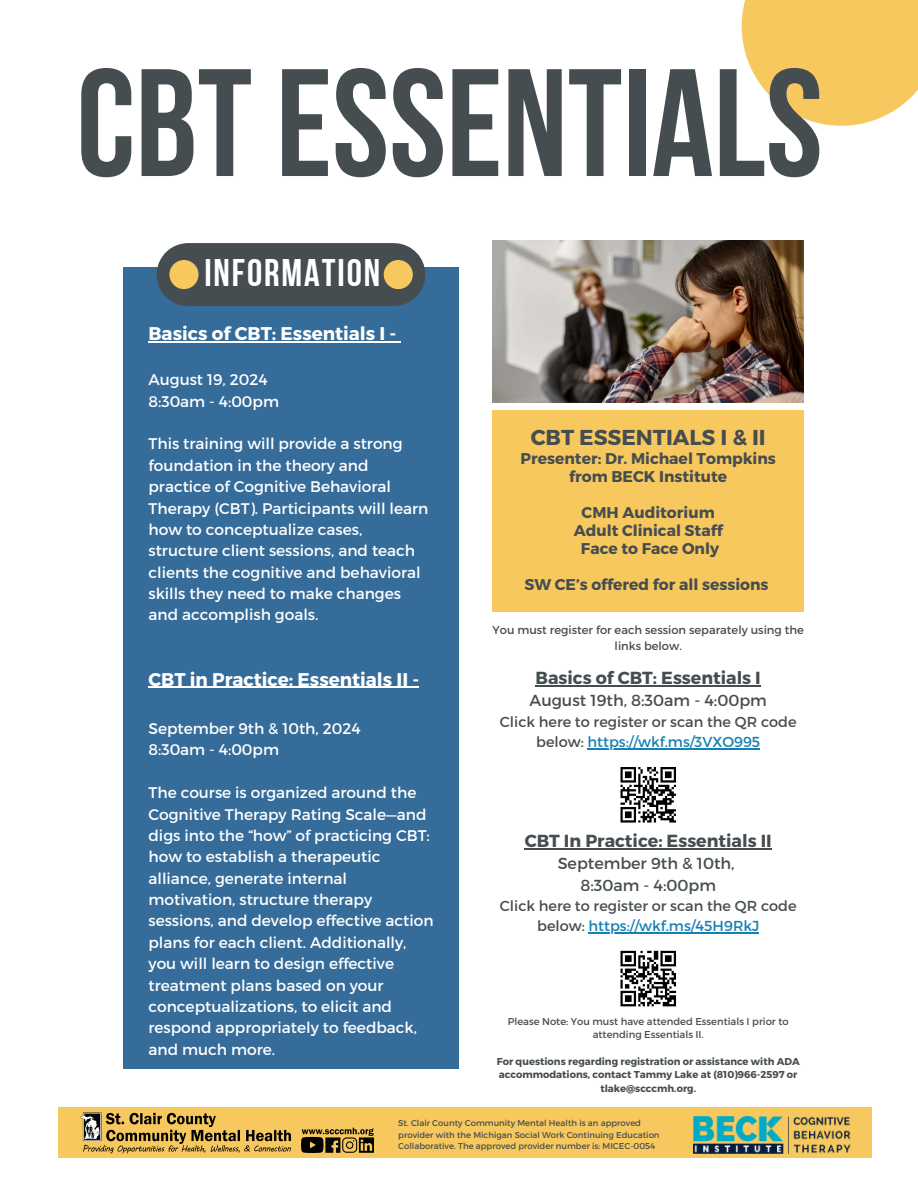
<style>
.page{position:relative;width:918px;height:1188px;background:#fff}
.page>*{position:absolute;margin:0;border:0;box-sizing:border-box;transform-origin:0 0}
.t1{font:152.7px "Bebas Neue Cyrillic";color:#464d50}
.t2{font:38.4px "Bebas Neue Cyrillic";letter-spacing:.05em;color:#fff}
.t3{font:700 21.6px "Montserrat";color:#464d50}
.t4{font:700 18.45px "Montserrat";color:#fff}
.t5{font:700 17.4px "Montserrat";color:#464d50}
.t6{font:15.9px/21.9px "Montserrat";color:#464d50;text-align:center}
.t7{font:700 15.6px/18px "Montserrat";color:#464d50;text-align:center}
.t8{font:15.45px/21.3px "Montserrat";color:#fff}
.t9{font:14.4px/19.8px "Montserrat";color:#464d50;text-align:center}
.t10{font:11.4px/15.6px "Montserrat";color:#464d50;text-align:center}
.t11{font:700 9.9px/13.4px "Montserrat";color:#464d50;text-align:center}
.t12{font:9.9px/13.4px "Montserrat";color:#464d50;text-align:center}
.t13{font:8.4px/11.2px "Montserrat";color:#464d50}
.s1{color:#167fb3}
</style>
<div class="page">
<img style="left:492px;top:241px;width:312px;height:162px">
<div style="left:123px;top:268px;width:336px;height:801px;background:#356c9a"></div>
<div style="left:58px;top:1107px;width:814px;height:51px;background:#f7c85d"></div>
<div style="left:492px;top:410px;width:312px;height:201px;background:#f7c85d"></div>
<div style="left:188px;top:243px;width:206px;height:63px;background:#464d50"></div>
<div style="left:384px;top:260px;width:29px;height:29px;background:#f7c85d;border-radius:50%"></div>
<div style="left:169px;top:260px;width:30px;height:29px;background:#f7c85d;border-radius:50%"></div>
<img style="left:694px;top:1116px;width:156px;height:38px">
<img style="left:80px;top:1113px;width:211px;height:40px">
<img style="left:301px;top:1127px;width:72px;height:26px">
<hr style="left:536px;top:686px;width:225px;height:1px;background:#464d50">
<hr style="left:588px;top:748px;width:172px;height:1px;background:#167fb3">
<hr style="left:525px;top:848px;width:247px;height:2px;background:#464d50">
<hr style="left:589px;top:932px;width:170px;height:2px;background:#167fb3">
<svg style="left:620px;top:767px;width:56px;height:56px"></svg>
<svg style="left:620px;top:951px;width:56px;height:55px"></svg>
<svg style="left:742px;top:0;width:176px;height:126px;background:#f8cf73"></svg>
<hr style="left:149px;top:341px;width:248px;height:2px;background:#fff">
<hr style="left:149px;top:687px;width:270px;height:1px;background:#fff">
<h5 class="t1" style="left:77px;top:62px;width:748px">CBTESSENTIALS</h5>
<h6 class="t2" style="left:204px;top:257px;width:177px">INFORMATION</h6>
<h5 class="t4" style="left:149px;top:322px;width:250px">Basics of CBT: Essentials I -</h5>
<p class="t8" style="left:149px;top:368px;width:132px">August 19, 2024<br>8:30am - 4:00pm</p>
<p class="t8" style="left:149px;top:432px;width:281px">This training will provide a strong foundation in the theory and practice of Cognitive Behavioral<br>Therapy (CBT). Participants will learn how to conceptualize cases, structure client sessions, and teach clients the cognitive and behavioral skills they need to make changes and accomplish goals.</p>
<p class="t4" style="left:149px;top:667px;width:272px">CBT in Practice: Essentials II -</p>
<p class="t8" style="left:149px;top:717px;width:214px">September 9th &amp; 10th, 2024<br>8:30am - 4:00pm</p>
<p class="t8" style="left:149px;top:781px;width:287px">The course is organized around the<br>Cognitive Therapy Rating Scale—and digs into the “how” of practicing CBT: how to establish a therapeutic alliance, generate internal motivation, structure therapy sessions, and develop effective action plans for each client. Additionally, you will learn to design effective treatment plans based on your conceptualizations, to elicit and respond appropriately to feedback, and much more.</p>
<h3 class="t3" style="left:531px;top:423px;width:237px">CBT ESSENTIALS I &amp; II</h3>
<p class="t7" style="left:521px;top:449px;width:257px">Presenter: Dr. Michael Tompkins from BECK Institute</p>
<p class="t7" style="left:574px;top:503px;width:151px">CMH Auditorium<br>Adult Clinical Staff<br>Face to Face Only</p>
<p class="t7" style="left:524px;top:575px;width:246px">SW CE’s offered for all sessions</p>
<h3 class="t10" style="left:493px;top:622px;width:313px">You must register for each session separately using the links below.</h3>
<h5 class="t5" style="left:536px;top:667px;width:227px">Basics of CBT: Essentials I</h5>
<h5 class="t6" style="left:530px;top:689px;width:239px">August 19th, 8:30am - 4:00pm</h5>
<h5 class="t9" style="left:500px;top:711px;width:298px">Click here to register or scan the QR code below: <span class="s1">https://wkf.ms/3VXO995</span></h5>
<h5 class="t5" style="left:525px;top:829px;width:249px">CBT In Practice: Essentials II</h5>
<h5 class="t6" style="left:558px;top:851px;width:179px">September 9th &amp; 10th,<br>8:30am - 4:00pm</h5>
<h3 class="t9" style="left:500px;top:895px;width:298px">Click here to register or scan the QR code below: <span class="s1">https://wkf.ms/45H9RkJ</span></h3>
<h5 class="t12" style="left:508px;top:1014px;width:283px">Please Note: You must have attended Essentials I prior to attending Essentials II.</h5>
<h5 class="t11" style="left:497px;top:1054px;width:305px">For questions regarding registration or assistance with ADA accommodations, contact Tammy Lake at (810)966-2597 or tlake@scccmh.org.</h5>
<h5 class="t13" style="left:398px;top:1117px;width:263px">St. Clair County Community Mental Health is an approved provider with the Michigan Social Work Continuing Education<br>Collaborative. The approved provider number is: MICEC-0054</h5>
</div>
